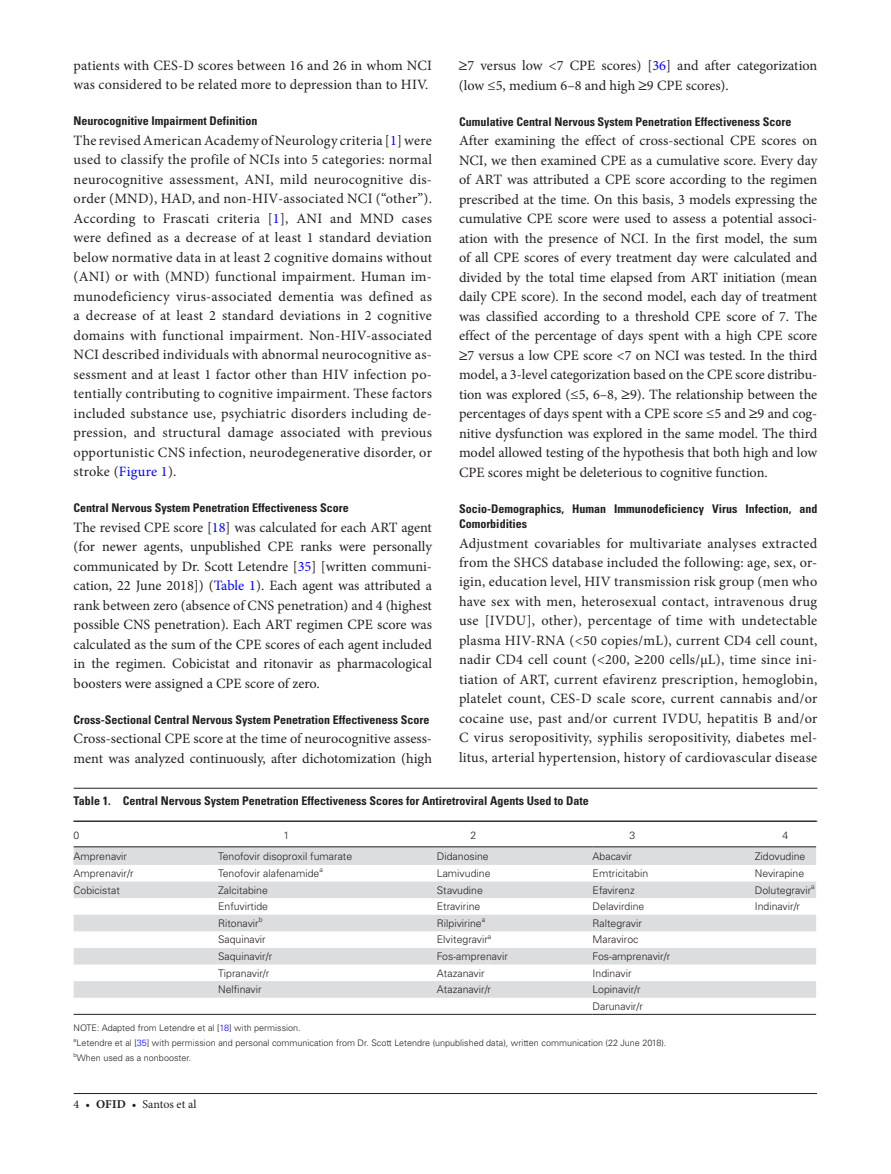
<style>
.page{position:relative;width:891px;height:1174px;background:#fff}
.page>*{position:absolute;margin:0;border:0;box-sizing:border-box;transform-origin:0 0}
.t1{font:14.25px/19.5px "Minion Pro";color:#231f20;text-align:justify}
.t2{font:700 condensed 12px/15px "Univers LT Std";color:#231f20}
.t3{font:12px "Minion Pro";color:#231f20}
.t4{font:300 10.5px/16.6px "Univers LT Std";color:#231f20}
.t5{font:300 9px/15px "Univers LT Std";color:#231f20}
.t6{font:300 6.9px "Univers LT Std";color:#231f20}
.s1{color:#00f}
.s2{font-family:"Gandhari Unicode"}
.s3{font-weight:700}
</style>
<div class="page">
<hr style="left:74px;top:1093px;width:743px;height:1px;background:#231f20">
<hr style="left:74px;top:788px;width:743px;height:1px;background:#231f20">
<hr style="left:74px;top:821px;width:743px;height:1px;background:#231f20">
<svg style="left:74px;top:847px;width:742px;height:151px;fill:#dcdddf"></svg>
<hr style="left:74px;top:846px;width:144px;height:1px;background:#231f20">
<hr style="left:218px;top:846px;width:219px;height:1px;background:#231f20">
<hr style="left:437px;top:846px;width:156px;height:1px;background:#231f20">
<hr style="left:593px;top:846px;width:162px;height:1px;background:#231f20">
<hr style="left:755px;top:846px;width:61px;height:1px;background:#231f20">
<hr style="left:74px;top:1014px;width:144px;height:1px;background:#231f20">
<hr style="left:218px;top:1014px;width:219px;height:1px;background:#231f20">
<hr style="left:437px;top:1014px;width:156px;height:1px;background:#231f20">
<hr style="left:593px;top:1014px;width:162px;height:1px;background:#231f20">
<hr style="left:755px;top:1014px;width:61px;height:1px;background:#231f20">
<p class="t1" style="left:74px;top:55px;width:360px">patients with CES-D scores between 16 and 26 in whom NCI was considered to be related more to depression than to HIV.</p>
<p class="t2" style="left:74px;top:113px;width:186px">Neurocognitive Impairment Definition</p>
<p class="t1" style="left:74px;top:130px;width:360px">The revised American Academy of Neurology criteria [<span class="s1">1</span>] were used to classify the profile of NCIs into 5 categories: normal neurocognitive assessment, ANI, mild neurocognitive dis&shy;order (MND), HAD, and non-HIV-associated NCI (“other”).<br>According to Frascati criteria [<span class="s1">1</span>], ANI and MND cases were defined as a decrease of at least 1 standard deviation below normative data in at least 2 cognitive domains without (ANI) or with (MND) functional impairment. Human im&shy;munodeficiency virus-associated dementia was defined as a decrease of at least 2 standard deviations in 2 cognitive domains with functional impairment. Non-HIV-associated NCI described individuals with abnormal neurocognitive as&shy;sessment and at least 1 factor other than HIV infection po&shy;tentially contributing to cognitive impairment. These factors included substance use, psychiatric disorders including de&shy;pression, and structural damage associated with previous opportunistic CNS infection, neurodegenerative disorder, or stroke (<span class="s1">Figure 1</span>).</p>
<p class="t2" style="left:74px;top:500px;width:277px">Central Nervous System Penetration Effectiveness Score</p>
<p class="t1" style="left:74px;top:517px;width:360px">The revised CPE score [<span class="s1">18</span>] was calculated for each ART agent (for newer agents, unpublished CPE ranks were personally communicated by Dr. Scott Letendre [<span class="s1">35</span>] [written communi&shy;cation, 22 June 2018]) (<span class="s1">Table 1</span>). Each agent was attributed a rank between zero (absence of CNS penetration) and 4 (highest possible CNS penetration). Each ART regimen CPE score was calculated as the sum of the CPE scores of each agent included in the regimen. Cobicistat and ritonavir as pharmacological boosters were assigned a CPE score of zero.</p>
<p class="t2" style="left:74px;top:712px;width:357px">Cross-Sectional Central Nervous System Penetration Effectiveness Score</p>
<p class="t1" style="left:74px;top:729px;width:360px">Cross-sectional CPE score at the time of neurocognitive assess&shy;ment was analyzed continuously, after dichotomization (high</p>
<p class="t1" style="left:459px;top:56px;width:360px"><span class="s2">≥</span>7 versus low &lt;7 CPE scores) [<span class="s1">36</span>] and after categorization (low ≤5, medium 6–8 and high <span class="s2">≥</span>9 CPE scores).</p>
<p class="t2" style="left:459px;top:114px;width:334px">Cumulative Central Nervous System Penetration Effectiveness Score</p>
<p class="t1" style="left:459px;top:131px;width:360px">After examining the effect of cross-sectional CPE scores on NCI, we then examined CPE as a cumulative score. Every day of ART was attributed a CPE score according to the regimen prescribed at the time. On this basis, 3 models expressing the cumulative CPE score were used to assess a potential associ&shy;ation with the presence of NCI. In the first model, the sum of all CPE scores of every treatment day were calculated and divided by the total time elapsed from ART initiation (mean daily CPE score). In the second model, each day of treatment was classified according to a threshold CPE score of 7. The effect of the percentage of days spent with a high CPE score <span class="s2">≥</span>7 versus a low CPE score &lt;7 on NCI was tested. In the third model, a 3-level categorization based on the CPE score distribu&shy;tion was explored (≤5, 6–8, <span class="s2">≥</span>9). The relationship between the percentages of days spent with a CPE score ≤5 and <span class="s2">≥</span>9 and cog&shy;nitive dysfunction was explored in the same model. The third model allowed testing of the hypothesis that both high and low CPE scores might be deleterious to cognitive function.</p>
<p class="t2" style="left:459px;top:501px;width:360px">Socio-Demographics, Human Immunodeficiency Virus Infection, and<br>Comorbidities</p>
<p class="t1" style="left:459px;top:533px;width:360px">Adjustment covariables for multivariate analyses extracted from the SHCS database included the following: age, sex, or&shy;igin, education level, HIV transmission risk group (men who have sex with men, heterosexual contact, intravenous drug use [IVDU], other), percentage of time with undetectable plasma HIV-RNA (&lt;50 copies/mL), current CD4 cell count, nadir CD4 cell count (&lt;200, <span class="s2">≥</span>200 cells/μL), time since ini&shy;tiation of ART, current efavirenz prescription, hemoglobin, platelet count, CES-D scale score, current cannabis and/or cocaine use, past and/or current IVDU, hepatitis B and/or C virus seropositivity, syphilis seropositivity, diabetes mel&shy;litus, arterial hypertension, history of cardiovascular disease</p>
<p class="t2" style="left:74px;top:793px;width:517px">Table 1. Central Nervous System Penetration Effectiveness Scores for Antiretroviral Agents Used to Date</p>
<p class="t4" style="left:74px;top:827px;width:7px">0</p>
<p class="t4" style="left:283px;top:827px;width:7px">1</p>
<p class="t4" style="left:471px;top:827px;width:7px">2</p>
<p class="t4" style="left:630px;top:827px;width:7px">3</p>
<p class="t4" style="left:783px;top:827px;width:7px">4</p>
<p class="t4" style="left:74px;top:848px;width:55px">Amprenavir</p>
<p class="t4" style="left:218px;top:848px;width:136px">Tenofovir disoproxil fumarate</p>
<p class="t4" style="left:437px;top:848px;width:53px">Didanosine</p>
<p class="t4" style="left:593px;top:848px;width:41px">Abacavir</p>
<p class="t4" style="left:755px;top:848px;width:52px">Zidovudine</p>
<p class="t4" style="left:74px;top:865px;width:61px">Amprenavir/r</p>
<p class="t4" style="left:218px;top:865px;width:103px">Tenofovir alafenamide</p>
<p class="t6" style="left:319px;top:866px;width:5px">a</p>
<p class="t4" style="left:437px;top:865px;width:55px">Lamivudine</p>
<p class="t4" style="left:593px;top:865px;width:57px">Emtricitabin</p>
<p class="t4" style="left:755px;top:865px;width:51px">Nevirapine</p>
<p class="t4" style="left:74px;top:882px;width:48px">Cobicistat</p>
<p class="t4" style="left:218px;top:882px;width:51px">Zalcitabine</p>
<p class="t4" style="left:437px;top:882px;width:48px">Stavudine</p>
<p class="t4" style="left:593px;top:882px;width:44px">Efavirenz</p>
<p class="t4" style="left:755px;top:882px;width:61px">Dolutegravir<sup>a</sup></p>
<p class="t4" style="left:218px;top:898px;width:51px">Enfuvirtide</p>
<p class="t4" style="left:437px;top:898px;width:45px">Etravirine</p>
<p class="t4" style="left:593px;top:898px;width:53px">Delavirdine</p>
<p class="t4" style="left:755px;top:898px;width:47px">Indinavir/r</p>
<p class="t4" style="left:218px;top:915px;width:46px">Ritonavir<sup>b</sup></p>
<p class="t4" style="left:437px;top:915px;width:50px">Rilpivirine<sup>a</sup></p>
<p class="t4" style="left:593px;top:915px;width:51px">Raltegravir</p>
<p class="t4" style="left:218px;top:931px;width:49px">Saquinavir</p>
<p class="t4" style="left:437px;top:931px;width:56px">Elvitegravir<sup>a</sup></p>
<p class="t4" style="left:593px;top:931px;width:47px">Maraviroc</p>
<p class="t4" style="left:218px;top:948px;width:56px">Saquinavir/r</p>
<p class="t4" style="left:437px;top:948px;width:73px">Fos-amprenavir</p>
<p class="t4" style="left:593px;top:948px;width:79px">Fos-amprenavir/r</p>
<p class="t4" style="left:218px;top:965px;width:53px">Tipranavir/r</p>
<p class="t4" style="left:437px;top:965px;width:49px">Atazanavir</p>
<p class="t4" style="left:593px;top:965px;width:40px">Indinavir</p>
<p class="t4" style="left:218px;top:981px;width:45px">Nelfinavir</p>
<p class="t4" style="left:437px;top:981px;width:56px">Atazanavir/r</p>
<p class="t4" style="left:593px;top:981px;width:52px">Lopinavir/r<br>Darunavir/r</p>
<p class="t5" style="left:74px;top:1021px;width:594px">NOTE: Adapted from Letendre et al [<span class="s1">18</span>] with permission.<br><sup>a</sup>Letendre et al [<span class="s1">35</span>] with permission and personal communication from Dr. Scott Letendre (unpublished data), written communication (22 June 2018). <sup>b</sup>When used as a nonbooster.</p>
<p class="t3" style="left:74px;top:1096px;width:124px">4 • <span class="s3">ofid</span> • Santos et al</p>
</div>
